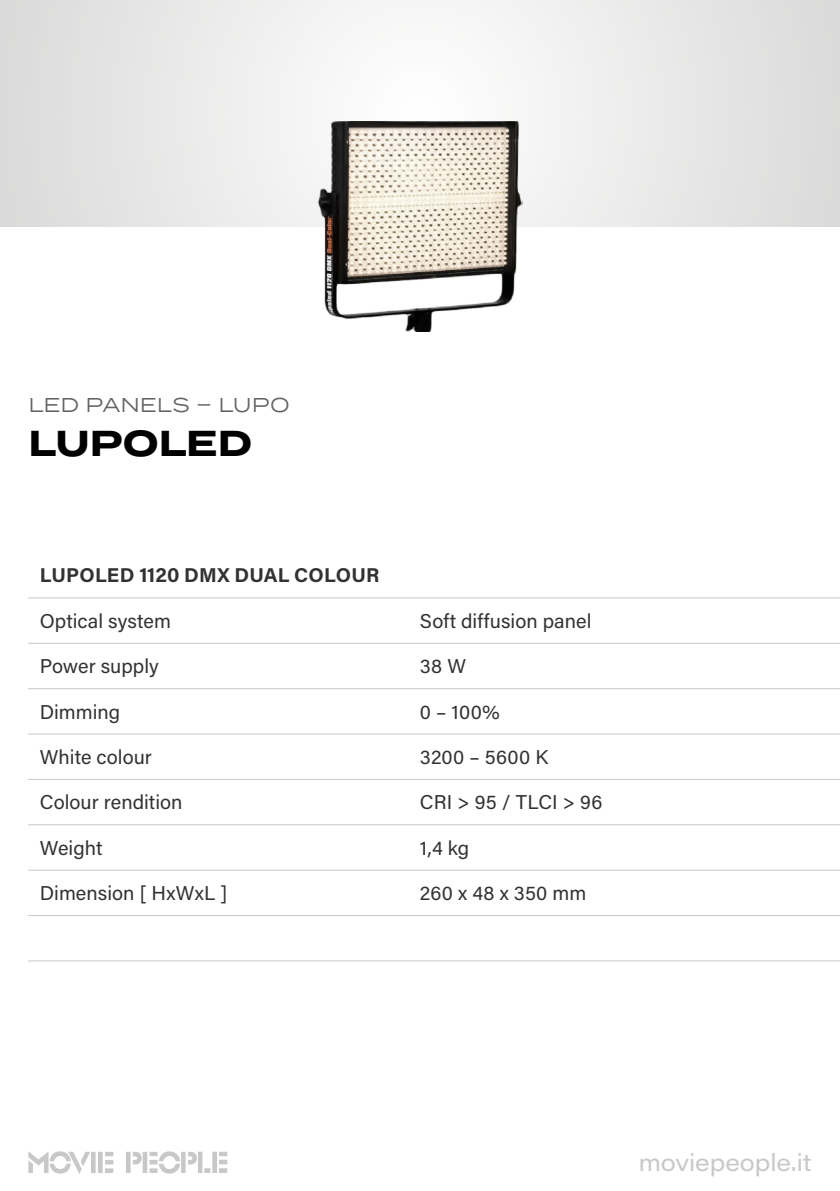
<style>
.page{position:relative;width:840px;height:1191px;background:#fff}
.page>*{position:absolute;margin:0;border:0;box-sizing:border-box;transform-origin:0 0}
.t1{font:700 36px "Termina";color:#000}
.t2{font:24px "Acumin Pro Wide";letter-spacing:-.005em;color:#c8c8c8}
.t3{font:20px "Acumin Pro";letter-spacing:.005em;color:#323232}
.t4{font:700 20px "Acumin Pro";letter-spacing:.01em;color:#323232}
.t5{font:20px "Termina";color:#646464}
</style>
<div class="page">
<svg style="left:28px;top:1151px;width:199px;height:23px"></svg>
<svg style="left:0;top:0;width:839px;height:227px"></svg>
<hr style="left:28px;top:960px;width:392px;height:1px;background:#c8c8c8">
<hr style="left:420px;top:960px;width:419px;height:1px;background:#c8c8c8">
<hr style="left:28px;top:597px;width:392px;height:1px;background:#c8c8c8">
<hr style="left:420px;top:597px;width:419px;height:1px;background:#c8c8c8">
<hr style="left:28px;top:643px;width:392px;height:1px;background:#c8c8c8">
<hr style="left:420px;top:643px;width:419px;height:1px;background:#c8c8c8">
<hr style="left:28px;top:688px;width:392px;height:1px;background:#c8c8c8">
<hr style="left:420px;top:688px;width:419px;height:1px;background:#c8c8c8">
<hr style="left:28px;top:733px;width:392px;height:1px;background:#c8c8c8">
<hr style="left:420px;top:733px;width:419px;height:1px;background:#c8c8c8">
<hr style="left:28px;top:779px;width:392px;height:1px;background:#c8c8c8">
<hr style="left:420px;top:779px;width:419px;height:1px;background:#c8c8c8">
<hr style="left:28px;top:824px;width:392px;height:1px;background:#c8c8c8">
<hr style="left:420px;top:824px;width:419px;height:1px;background:#c8c8c8">
<hr style="left:28px;top:870px;width:392px;height:1px;background:#c8c8c8">
<hr style="left:420px;top:870px;width:419px;height:1px;background:#c8c8c8">
<hr style="left:28px;top:915px;width:392px;height:1px;background:#c8c8c8">
<hr style="left:420px;top:915px;width:419px;height:1px;background:#c8c8c8">
<img style="left:317px;top:122px;width:205px;height:210px">
<p class="t5" style="left:28px;top:391px;width:263px">LED PANELS – LUPO</p>
<h1 class="t1" style="left:28px;top:416px;width:225px">LUPOLED</h1>
<p class="t4" style="left:40px;top:561px;width:341px">LUPOLED 1120 DMX DUAL COLOUR</p>
<p class="t3" style="left:40px;top:607px;width:133px">Optical system</p>
<p class="t3" style="left:420px;top:607px;width:173px">Soft diffusion panel</p>
<p class="t3" style="left:40px;top:652px;width:120px">Power supply</p>
<p class="t3" style="left:420px;top:652px;width:48px">38 W</p>
<p class="t3" style="left:40px;top:698px;width:82px">Dimming</p>
<p class="t3" style="left:420px;top:698px;width:81px">0 – 100%</p>
<p class="t3" style="left:40px;top:743px;width:114px">White colour</p>
<p class="t3" style="left:420px;top:743px;width:130px">3200 – 5600 K</p>
<p class="t3" style="left:40px;top:788px;width:144px">Colour rendition</p>
<p class="t3" style="left:420px;top:788px;width:184px">CRI &gt; 95 / TLCI &gt; 96</p>
<p class="t3" style="left:40px;top:834px;width:64px">Weight</p>
<p class="t3" style="left:420px;top:834px;width:51px">1,4 kg</p>
<p class="t3" style="left:40px;top:879px;width:189px">Dimension [ HxWxL ]</p>
<p class="t3" style="left:420px;top:879px;width:168px">260 x 48 x 350 mm</p>
<p class="t2" style="left:638px;top:1145px;width:174px">moviepeople.it</p>
</div>
